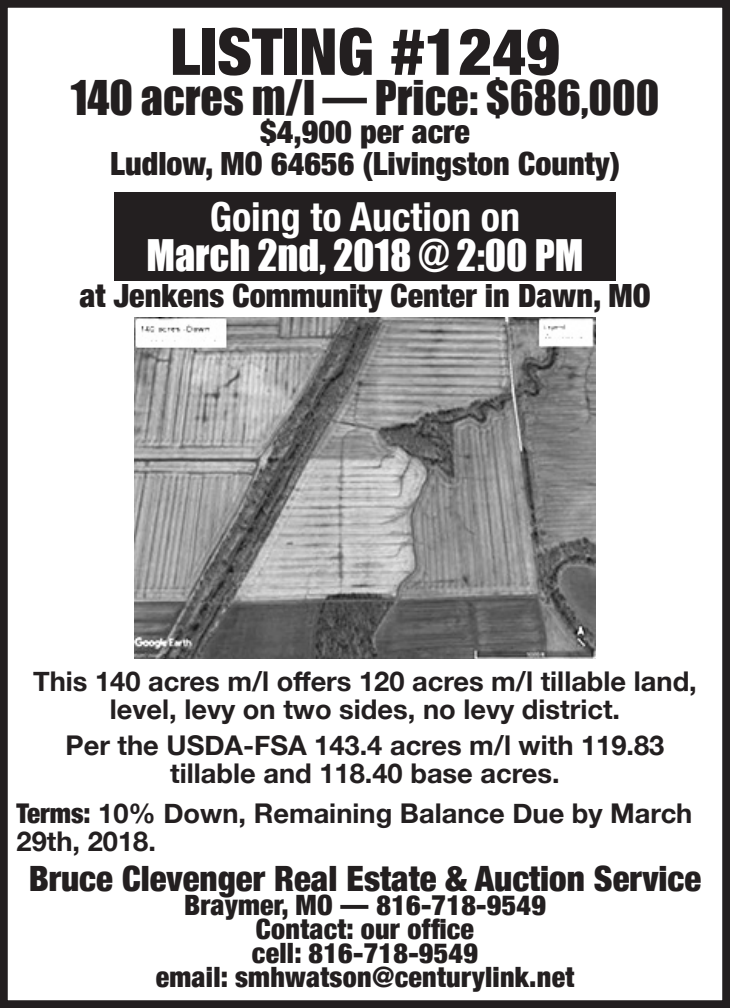
<style>
.page{position:relative;width:730px;height:1008px;background:#fff}
.page>*{position:absolute;margin:0;border:0;box-sizing:border-box;transform-origin:0 0}
.t1{font:900 condensed 64.8px "Helvetica Neue";color:#231f20}
.t2{font:44px "Impact";color:#231f20}
.t3{font:40px "Impact";color:#fff}
.t4{font:700 condensed 40px "Helvetica Neue";color:#fff}
.t5{font:900 condensed 34.8px "Helvetica Neue";color:#231f20}
.t6{font:900 condensed 32px "Helvetica Neue";color:#231f20}
.t7{font:900 condensed 28px "Helvetica Neue";letter-spacing:.01em;color:#231f20}
.t8{font:700 27.2px/28px "Helvetica Neue";color:#231f20;text-align:center}
.s1{font-weight:900;font-stretch:condensed}
</style>
<div class="page">
<div style="left:0;top:0;width:729px;height:1008px;border:8px solid #231f20"></div>
<img style="left:134px;top:317px;width:461px;height:342px">
<div style="left:114px;top:192px;width:501px;height:88px;background:#231f20"></div>
<p class="t1" style="left:170px;top:-2px;width:391px">LISTING #1249</p>
<p class="t2" style="left:71px;top:63px;width:589px">140 acres m/l — Price: $686,000</p>
<p class="t6" style="left:260px;top:105px;width:211px">$4,900 per acre</p>
<p class="t6" style="left:110px;top:137px;width:510px">Ludlow, MO 64656 (Livingston County)</p>
<p class="t4" style="left:210px;top:183px;width:311px">Going to Auction on</p>
<p class="t3" style="left:146px;top:224px;width:438px">March 2nd, 2018 @ 2:00 PM</p>
<p class="t6" style="left:79px;top:269px;width:572px">at Jenkens Community Center in Dawn, MO</p>
<p class="t8" style="left:33px;top:668px;width:664px">This 140 acres m/l offers 120 acres m/l tillable land, level, levy on two sides, no levy district.</p>
<p class="t8" style="left:65px;top:732px;width:600px">Per the USDA-FSA 143.4 acres m/l with 119.83</p>
<p class="t8" style="left:170px;top:760px;width:390px">tillable and 118.40 base acres.</p>
<p class="t8" style="left:17px;top:800px;width:676px;text-align:left"><span class="s1">Terms:</span> 10% Down, Remaining Balance Due by March<br>29th, 2018.</p>
<p class="t5" style="left:29px;top:850px;width:673px">Bruce Clevenger Real Estate &amp; Auction Service</p>
<p class="t7" style="left:184px;top:882px;width:363px">Braymer, MO — 816-718-9549</p>
<p class="t7" style="left:256px;top:906px;width:220px">Contact: our office</p>
<p class="t7" style="left:252px;top:930px;width:227px">cell: 816-718-9549</p>
<p class="t7" style="left:156px;top:954px;width:420px">email: smhwatson@centurylink.net</p>
</div>
